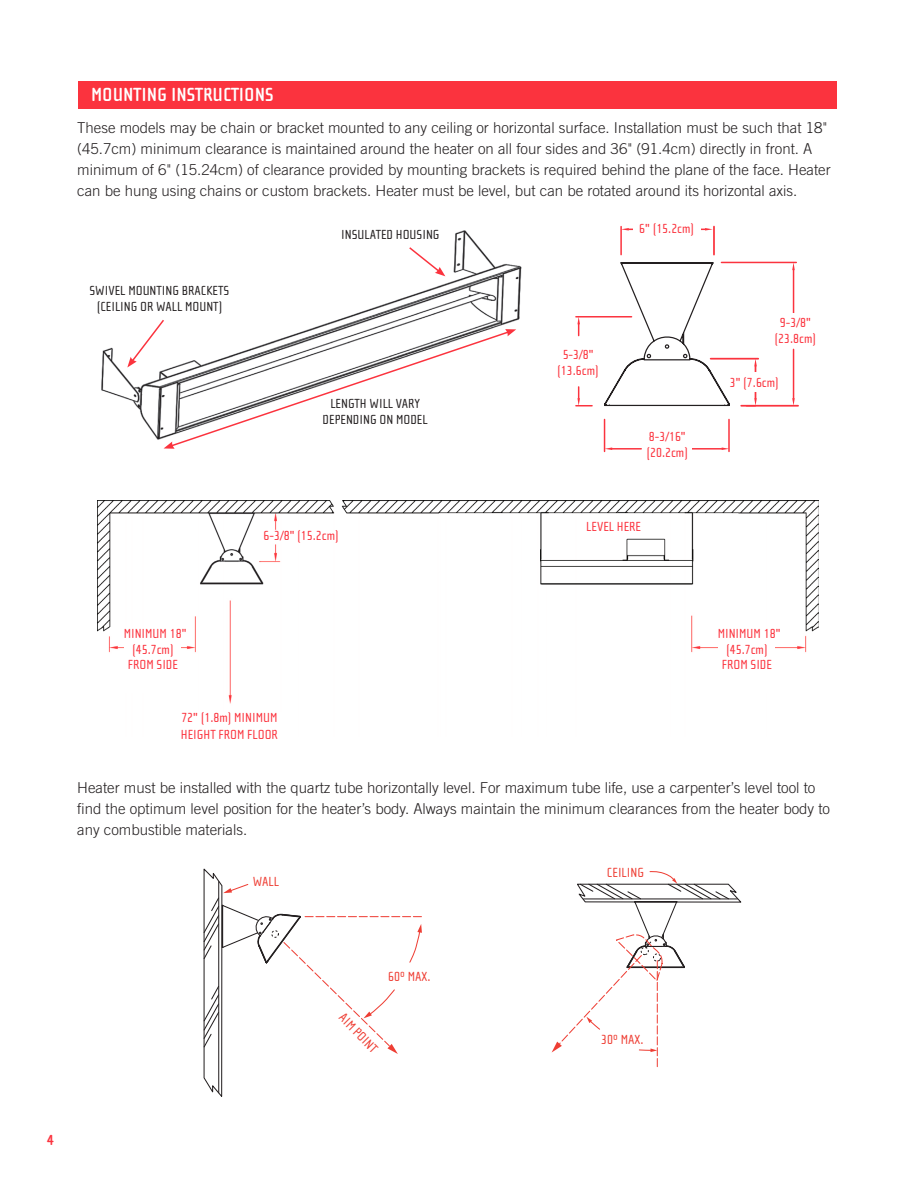
<style>
.page{position:relative;width:918px;height:1188px;background:#fff}
.page>*{position:absolute;margin:0;border:0;box-sizing:border-box;transform-origin:0 0}
.t1{font:700 19.5px "Cholla Sans";color:#fff}
.t2{font:300 15px/21px "Trade Gothic";color:#231f20}
.t3{font:700 15px "Cholla Sans";color:#fb333e}
.t4{font:13.65px "Cholla Sans";color:#ee3e34}
.t5{font:13.5px/16.2px "Cholla Sans";color:#fb333e}
.t6{font:13.5px/16.2px "Cholla Sans";color:#231f20;text-align:center}
.t7{font:13.5px "Cholla Sans";color:#ee3e34}
</style>
<div class="page">
<img style="left:97px;top:500px;width:721px;height:204px">
<div style="left:122px;top:628px;width:67px;height:16px;background:#fff"></div>
<div style="left:255px;top:530px;width:92px;height:11px;background:#fff"></div>
<div style="left:578px;top:521px;width:71px;height:13px;background:#fff"></div>
<hr style="left:741px;top:405px;width:57px;height:2px;background:#fb333e">
<svg style="left:604px;top:261px;width:175px;height:146px"></svg>
<hr style="left:721px;top:262px;width:75px;height:1px;background:#fb333e">
<hr style="left:793px;top:349px;width:1px;height:49px;background:#fb333e">
<hr style="left:793px;top:270px;width:1px;height:44px;background:#fb333e">
<svg style="left:792px;top:398px;width:3px;height:7px"></svg>
<svg style="left:792px;top:263px;width:3px;height:7px"></svg>
<hr style="left:576px;top:316px;width:56px;height:2px;background:#fb333e">
<svg style="left:576px;top:387px;width:16px;height:19px"></svg>
<svg style="left:577px;top:317px;width:3px;height:19px"></svg>
<hr style="left:620px;top:227px;width:2px;height:28px;background:#fb333e">
<svg style="left:621px;top:228px;width:12px;height:3px"></svg>
<svg style="left:701px;top:228px;width:12px;height:3px"></svg>
<hr style="left:604px;top:419px;width:1px;height:32px;background:#fb333e">
<hr style="left:612px;top:448px;width:29px;height:2px;background:#fb333e">
<hr style="left:691px;top:448px;width:31px;height:2px;background:#fb333e">
<svg style="left:605px;top:447px;width:7px;height:3px"></svg>
<svg style="left:722px;top:447px;width:6px;height:3px"></svg>
<svg style="left:203px;top:868px;width:219px;height:229px"></svg>
<svg style="left:552px;top:871px;width:190px;height:196px"></svg>
<div style="left:78px;top:81px;width:759px;height:27px;background:#fb333e"></div>
<img style="left:101px;top:230px;width:421px;height:169px">
<div style="left:724px;top:372px;width:60px;height:20px;background:#fff"></div>
<div style="left:642px;top:429px;width:50px;height:30px;background:#fff"></div>
<div style="left:551px;top:342px;width:54px;height:40px;background:#fff"></div>
<div style="left:76px;top:272px;width:167px;height:52px;background:#fff"></div>
<div style="left:338px;top:223px;width:104px;height:22px;background:#fff"></div>
<svg style="left:127px;top:318px;width:389px;height:131px"></svg>
<svg style="left:408px;top:246px;width:37px;height:30px"></svg>
<div style="left:768px;top:313px;width:55px;height:35px;background:#fff"></div>
<hr style="left:728px;top:419px;width:2px;height:32px;background:#fb333e">
<hr style="left:713px;top:227px;width:2px;height:28px;background:#fb333e">
<div style="left:125px;top:644px;width:56px;height:49px;background:#fff"></div>
<div style="left:719px;top:644px;width:56px;height:49px;background:#fff"></div>
<div style="left:716px;top:628px;width:67px;height:16px;background:#fff"></div>
<p class="t1" style="left:91px;top:84px;width:184px">MOUNTING INSTRUCTIONS</p>
<p class="t2" style="left:77px;top:117px;width:755px">These models may be chain or bracket mounted to any ceiling or horizontal surface. Installation must be such that 18" (45.7cm) minimum clearance is maintained around the heater on all four sides and 36" (91.4cm) directly in front. A minimum of 6" (15.24cm) of clearance provided by mounting brackets is required behind the plane of the face. Heater can be hung using chains or custom brackets. Heater must be level, but can be rotated around its horizontal axis.</p>
<p class="t6" style="left:90px;top:283px;width:141px">SWIVEL MOUNTING BRACKETS (CEILING OR WALL MOUNT)</p>
<p class="t6" style="left:341px;top:227px;width:100px">INSULATED HOUSING</p>
<p class="t5" style="left:639px;top:221px;width:56px">6" (15.2cm)</p>
<p class="t6" style="left:323px;top:395px;width:107px">LENGTH WILL VARY<br>DEPENDING ON MODEL</p>
<p class="t5" style="left:264px;top:528px;width:77px">6-3/8" (15.2cm)</p>
<p class="t5" style="left:557px;top:347px;width:43px;text-align:center">5-3/8" (13.6cm)</p>
<p class="t5" style="left:647px;top:429px;width:43px">8-3/16" (20.2cm)</p>
<p class="t5" style="left:586px;top:519px;width:56px">LEVEL HERE</p>
<p class="t5" style="left:775px;top:315px;width:43px;text-align:center">9-3/8" (23.8cm)</p>
<p class="t5" style="left:730px;top:375px;width:50px">3" (7.6cm)</p>
<p class="t5" style="left:124px;top:626px;width:64px">MINIMUM 18"</p>
<p class="t5" style="left:132px;top:641px;width:43px">(45.7cm)</p>
<p class="t5" style="left:128px;top:656px;width:52px">FROM SIDE</p>
<p class="t5" style="left:181px;top:710px;width:99px">72" (1.8m) MINIMUM<br>HEIGHT FROM FLOOR</p>
<p class="t5" style="left:718px;top:626px;width:64px">MINIMUM 18"</p>
<p class="t5" style="left:726px;top:641px;width:43px">(45.7cm)</p>
<p class="t5" style="left:722px;top:656px;width:52px">FROM SIDE</p>
<p class="t2" style="left:77px;top:777px;width:754px">Heater must be installed with the quartz tube horizontally level. For maximum tube life, use a carpenter’s level tool to find the optimum level position for the heater’s body. Always maintain the minimum clearances from the heater body to any combustible materials.</p>
<p class="t4" style="left:253px;top:874px;width:28px">WALL</p>
<p class="t4" style="left:607px;top:865px;width:39px">CEILING</p>
<p class="t3" style="left:47px;top:1132px;width:9px">4</p>
<p class="t4" style="left:388px;top:969px;width:44px">60º MAX.</p>
<p class="t7" style="left:347px;top:1010px;width:51px;rotate:46deg">AIM POINT</p>
<p class="t4" style="left:601px;top:1032px;width:44px">30º MAX.</p>
</div>
